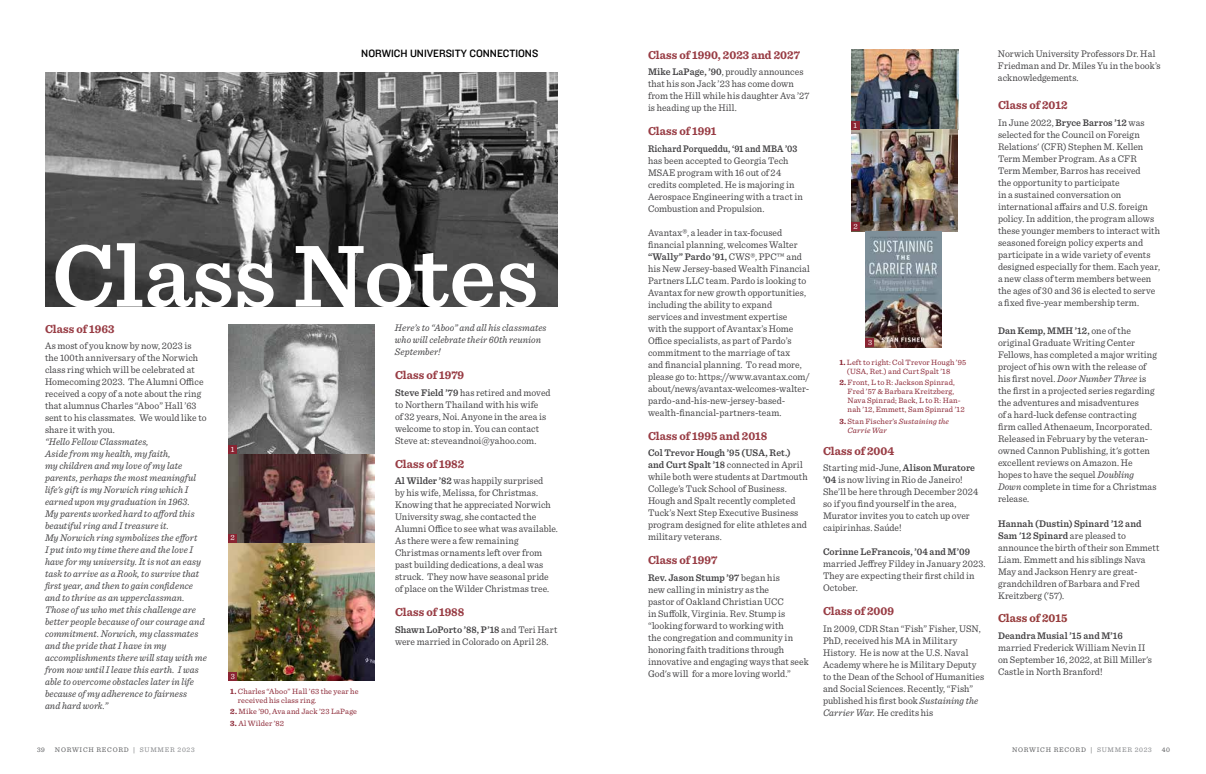
<style>
.page{position:relative;width:1206px;height:774px;background:#fff}
.page>*{position:absolute;margin:0;border:0;box-sizing:border-box;transform-origin:0 0}
.t1{font:600 92px "Sentinel";color:#fff}
.t2{font:700 12px "Sentinel";color:#983c44;scale:.95 1}
.t3{font:700 12px "Sentinel";color:#963a3a;scale:.95 1}
.t4{font:11px "Knockout HTF31 Junior Middlewt";color:#000}
.t5{font:10px/12px "Sentinel";letter-spacing:.01em;color:#414042;scale:.95 1}
.t6{font:italic 10px/12px "Sentinel";letter-spacing:.005em;color:#414042;scale:.95 1}
.t7{font:600 10px "Sentinel";letter-spacing:.005em;color:#414042;scale:.95 1}
.t8{font:600 10px "Sentinel";letter-spacing:.005em;color:#414042;scale:.9 1}
.t9{font:8px/9px "Sentinel";letter-spacing:.015em;color:#8a2432}
.t10{font:italic 8px/9px "Sentinel";letter-spacing:.015em;color:#8a2432}
.t11{font:8px "Sentinel";color:#fff}
.t12{font:7px "Sentinel";letter-spacing:.1em;color:#58595b}
.s1{font-weight:700}
.s2{font-weight:600}
.s3{font-weight:700;font-style:normal}
.s4{font-style:normal}
.s5{font-style:italic}
.s6{color:#808285}
</style>
<div class="page">
<img style="left:851px;top:49px;width:107px;height:182px">
<img style="left:866px;top:231px;width:75px;height:116px">
<img style="left:228px;top:540px;width:147px;height:141px">
<img style="left:228px;top:324px;width:146px;height:218px">
<img style="left:45px;top:72px;width:513px;height:234px">
<div style="left:228px;top:672px;width:9px;height:9px;background:#8a2432"></div>
<div style="left:228px;top:445px;width:9px;height:9px;background:#8a2432"></div>
<div style="left:228px;top:534px;width:9px;height:9px;background:#8a2432"></div>
<div style="left:851px;top:121px;width:9px;height:9px;background:#8a2432"></div>
<div style="left:851px;top:222px;width:9px;height:9px;background:#8a2432"></div>
<div style="left:865px;top:338px;width:9px;height:9px;background:#8a2432"></div>
<p class="t4" style="left:361px;top:48px;width:178px">NORWICH UNIVERSITY CONNECTIONS</p>
<h1 class="t1" style="left:52px;top:205px;width:488px">Class Notes</h1>
<p class="t2" style="left:45px;top:319px;width:75px">Class of 1963</p>
<p class="t5" style="left:45px;top:339px;width:172px">As most of you know by now, 2023 is the 100th anniversary of the Norwich class ring which will be celebrated at Homecoming 2023. The Alumni Office received a copy of a note about the ring that alumnus Charles “Aboo” Hall ’63 sent to his classmates. We would like to share it with you.</p>
<p class="t6" style="left:45px;top:435px;width:172px">“Hello Fellow Classmates,<br>Aside from my health, my faith,<br>my children and my love of my late parents, perhaps the most meaningful life's gift is my Norwich ring which I earned upon my graduation in 1963.<br>My parents worked hard to afford this beautiful ring and I treasure it.<br>My Norwich ring symbolizes the effort<br>I put into my time there and the love I have for my university. It is not an easy task to arrive as a Rook, to survive that first year, and then to gain confidence and to thrive as an upperclassman.<br>Those of us who met this challenge are better people because of our courage and commitment. Norwich, my classmates and the pride that I have in my accomplishments there will stay with me from now until I leave this earth. I was able to overcome obstacles later in life because of my adherence to fairness<br>and hard work.”</p>
<p class="t11" style="left:231px;top:443px;width:5px">1</p>
<p class="t11" style="left:231px;top:532px;width:6px">2</p>
<p class="t11" style="left:231px;top:670px;width:6px">3</p>
<p class="t9" style="left:238px;top:686px;width:122px;text-indent:-8px"><span class="s1">1.</span> Charles “Aboo” Hall ’63 the year he received his class ring.</p>
<p class="t9" style="left:230px;top:707px;width:128px"><span class="s1">2.</span> Mike ’90, Ava and Jack ’23 LaPage</p>
<p class="t9" style="left:230px;top:718px;width:55px"><span class="s1">3.</span> Al Wilder ’82</p>
<p class="t6" style="left:395px;top:321px;width:161px">Here’s to “Aboo” and all his classmates who will celebrate their 60th reunion<br>September!</p>
<p class="t2" style="left:395px;top:366px;width:74px">Class of 1979</p>
<p class="t5" style="left:395px;top:386px;width:165px"><span class="s2">Steve Field ’79</span> has retired and moved to Northern Thailand with his wife<br>of 32 years, Noi. Anyone in the area is welcome to stop in. You can contact Steve at: steveandnoi@yahoo.com.</p>
<p class="t2" style="left:395px;top:454px;width:75px">Class of 1982</p>
<p class="t5" style="left:395px;top:474px;width:173px"><span class="s2">Al Wilder ’82</span> was happily surprised<br>by his wife, Melissa, for Christmas.<br>Knowing that he appreciated Norwich University swag, she contacted the Alumni Office to see what was available.<br>As there were a few remaining Christmas ornaments left over from past building dedications, a deal was struck. They now have seasonal pride of place on the Wilder Christmas tree.</p>
<p class="t2" style="left:395px;top:603px;width:75px">Class of 1988</p>
<p class="t5" style="left:395px;top:623px;width:172px"><span class="s2">Shawn LoPorto ’88, P’18</span> and Teri Hart were married in Colorado on April 28.</p>
<p class="t2" style="left:648px;top:45px;width:162px">Class of 1990, 2023 and 2027</p>
<p class="t5" style="left:648px;top:65px;width:171px"><span class="s2">Mike LaPage, ’90</span>, proudly announces that his son Jack ’23 has come down from the Hill while his daughter Ava ’27 is heading up the Hill.</p>
<p class="t2" style="left:648px;top:122px;width:74px">Class of 1991</p>
<p class="t8" style="left:648px;top:141px;width:168px">Richard Porqueddu, ‘91 and MBA ’03</p>
<p class="t5" style="left:648px;top:154px;width:164px">has been accepted to Georgia Tech<br>MSAE program with 16 out of 24 credits completed. He is majoring in<br>Aerospace Engineering with a tract in<br>Combustion and Propulsion.</p>
<p class="t5" style="left:648px;top:226px;width:172px">Avantax®, a leader in tax-focused financial planning, welcomes Walter <span class="s2">“Wally” Pardo ’91,</span> CWS®️, PPC™ and his New Jersey-based Wealth Financial Partners LLC team. Pardo is looking to Avantax for new growth opportunities, including the ability to expand<br>services and investment expertise<br>with the support of Avantax’s Home Office specialists, as part of Pardo’s commitment to the marriage of tax<br>and financial planning. To read more, please go to: https://www.avantax.com/ about/news/avantax-welcomes-walter&shy;pardo-and-his-new-jersey-based&shy;wealth-financial-partners-team.</p>
<p class="t2" style="left:648px;top:426px;width:127px">Class of 1995 and 2018</p>
<p class="t5" style="left:648px;top:446px;width:170px"><span class="s2">Col Trevor Hough ’95 (USA, Ret.) and Curt Spalt ’18</span> connected in April while both were students at Dartmouth College’s Tuck School of Business.<br>Hough and Spalt recently completed Tuck’s Next Step Executive Business program designed for elite athletes and military veterans.</p>
<p class="t2" style="left:648px;top:551px;width:74px">Class of 1997</p>
<p class="t5" style="left:648px;top:571px;width:171px"><span class="s2">Rev. Jason Stump ’97</span> began his<br>new calling in ministry as the<br>pastor of Oakland Christian UCC<br>in Suffolk, Virginia. Rev. Stump is “looking forward to working with<br>the congregation and community in honoring faith traditions through innovative and engaging ways that seek God's will for a more loving world.”</p>
<p class="t11" style="left:854px;top:119px;width:5px">1</p>
<p class="t11" style="left:854px;top:220px;width:6px">2</p>
<p class="t11" style="left:868px;top:336px;width:6px">3</p>
<p class="t9" style="left:847px;top:357px;width:121px;text-indent:-8px"><span class="s1">1.</span> Left to right: Col Trevor Hough ’95 (USA, Ret.) and Curt Spalt ’18</p>
<p class="t9" style="left:848px;top:378px;width:119px;text-indent:-8px"><span class="s1">2.</span> Front, L to R: Jackson Spinrad,<br>Fred ’57 &amp; Barbara Kreitzberg,<br>Nava Spinrad; Back, L to R: Han&shy;nah ’12, Emmett, Sam Spinrad ’12</p>
<p class="t10" style="left:847px;top:416px;width:103px;text-indent:-8px"><span class="s3">3.</span> <span class="s4">Stan Fischer’s</span> Sustaining the<br>Carrie War</p>
<p class="t2" style="left:823px;top:441px;width:77px">Class of 2004</p>
<p class="t5" style="left:823px;top:461px;width:165px">Starting mid-June, <span class="s2">Alison Muratore ’04</span> is now living in Rio de Janeiro!<br>She’ll be here through December 2024 so if you find yourself in the area, Murator invites you to catch up over caipirinhas. Saúde!</p>
<p class="t7" style="left:823px;top:544px;width:156px">Corinne LeFrancois, ’04 and M’09</p>
<p class="t5" style="left:823px;top:557px;width:173px">married Jeffrey Fildey in January 2023.<br>They are expecting their first child in<br>October.</p>
<p class="t2" style="left:823px;top:602px;width:77px">Class of 2009</p>
<p class="t5" style="left:823px;top:622px;width:171px">In 2009, CDR Stan “Fish” Fisher, USN, PhD, received his MA in Military History. He is now at the U.S. Naval Academy where he is Military Deputy to the Dean of the School of Humanities and Social Sciences. Recently, “Fish” published his first book <span class="s5">Sustaining the Carrier War.</span> He credits his</p>
<p class="t5" style="left:998px;top:47px;width:173px">Norwich University Professors Dr. Hal<br>Friedman and Dr. Miles Yu in the book’s acknowledgements.</p>
<p class="t2" style="left:998px;top:96px;width:75px">Class of 2012</p>
<p class="t5" style="left:998px;top:116px;width:172px">In June 2022, <span class="s2">Bryce Barros ’12</span> was selected for the Council on Foreign Relations' (CFR) Stephen M. Kellen Term Member Program. As a CFR Term Member, Barros has received<br>the opportunity to participate<br>in a sustained conversation on international affairs and U.S. foreign policy. In addition, the program allows these younger members to interact with seasoned foreign policy experts and participate in a wide variety of events designed especially for them. Each year, a new class of term members between the ages of 30 and 36 is elected to serve a fixed five-year membership term.</p>
<p class="t5" style="left:998px;top:325px;width:169px"><span class="s2">Dan Kemp, MMH ’12,</span> one of the original Graduate Writing Center Fellows, has completed a major writing project of his own with the release of his first novel. <span class="s5">Door Number Three</span> is the first in a projected series regarding the adventures and misadventures<br>of a hard-luck defense contracting<br>firm called Athenaeum, Incorporated.<br>Released in February by the veteran&shy;owned Cannon Publishing, it's gotten excellent reviews on Amazon. He hopes to have the sequel <span class="s5">Doubling Down</span> complete in time for a Christmas release.</p>
<p class="t5" style="left:998px;top:517px;width:171px"><span class="s2">Hannah (Dustin) Spinard ’12 and<br>Sam '12 Spinard</span> are pleased to announce the birth of their son Emmett<br>Liam. Emmett and his siblings Nava<br>May and Jackson Henry are great&shy;grandchildren of Barbara and Fred<br>Kreitzberg ('57).</p>
<p class="t3" style="left:998px;top:609px;width:75px">Class of 2015</p>
<p class="t7" style="left:998px;top:628px;width:133px">Deandra Musial ’15 and M’16</p>
<p class="t5" style="left:998px;top:641px;width:164px">married Frederick William Nevin II on September 16, 2022, at Bill Miller's<br>Castle in North Branford!</p>
<p class="t12" style="left:37px;top:744px;width:9px">39</p>
<p class="t12" style="left:55px;top:744px;width:141px">NORWICH RECORD | <span class="s6">SUMMER 2023</span></p>
<p class="t12" style="left:1012px;top:744px;width:141px">NORWICH RECORD | <span class="s6">SUMMER 2023</span></p>
<p class="t12" style="left:1162px;top:744px;width:10px">40</p>
</div>
